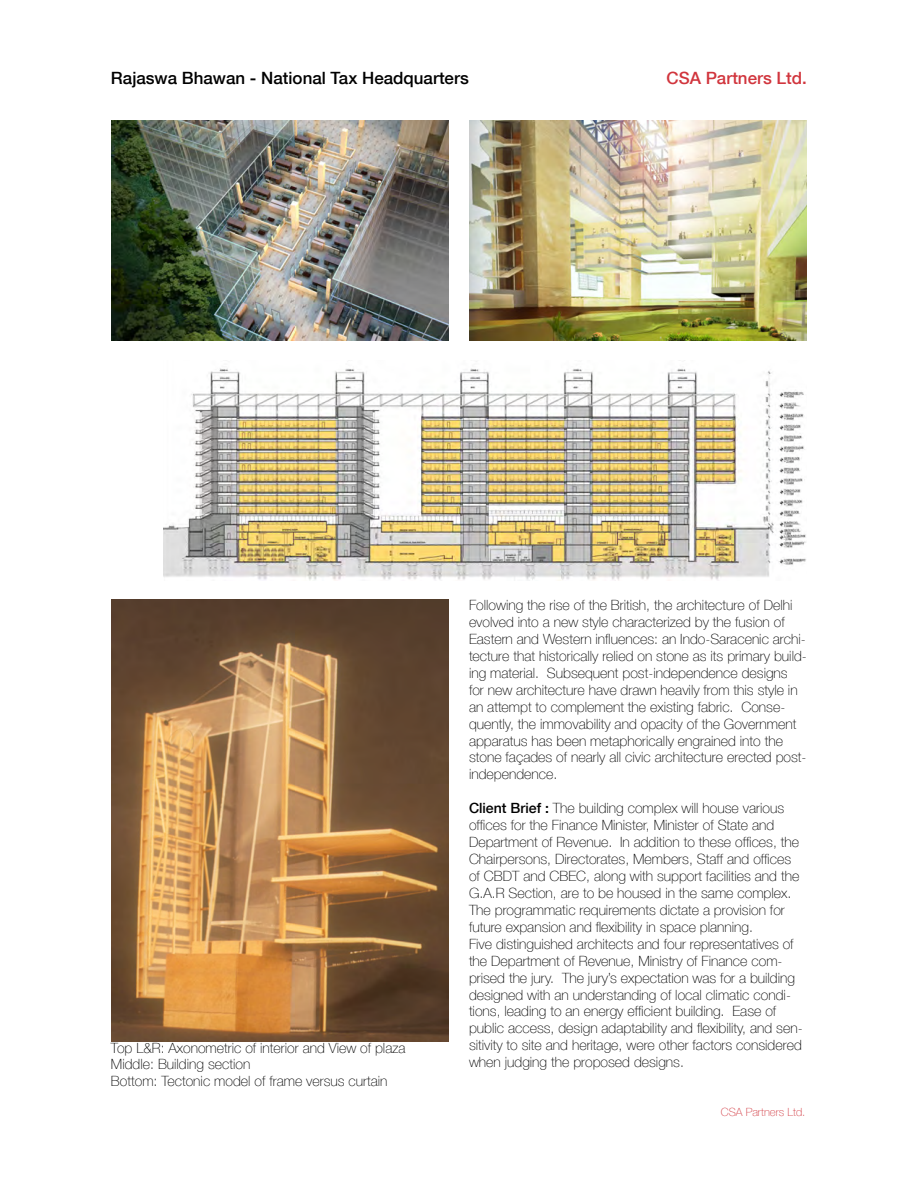
<style>
.page{position:relative;width:918px;height:1188px;background:#fff}
.page>*{position:absolute;margin:0;border:0;box-sizing:border-box;transform-origin:0 0}
.t1{font:500 16.95px "Helvetica Neue LT Com";color:#000}
.t2{font:500 16.95px "Helvetica Neue LT Com";color:#d1353d}
.t3{font:100 14.1px/17px "Helvetica Neue LT Com";color:#000}
.t4{font:100 11.25px "Helvetica Neue LT Com";color:#d1353d}
.s1{font-weight:500}
</style>
<div class="page">
<img style="left:469px;top:120px;width:338px;height:220px">
<img style="left:164px;top:368px;width:642px;height:212px">
<img style="left:111px;top:120px;width:338px;height:220px">
<img style="left:111px;top:600px;width:337px;height:441px">
<p class="t1" style="left:111px;top:72px;width:359px">Rajaswa Bhawan - National Tax Headquarters</p>
<p class="t2" style="left:666px;top:72px;width:142px">CSA Partners Ltd.</p>
<p class="t3" style="left:111px;top:1040px;width:296px">Top L&amp;R: Axonometric of interior and View of plaza<br>Middle: Building section<br>Bottom: Tectonic model of frame versus curtain</p>
<p class="t3" style="left:469px;top:598px;width:339px">Following the rise of the British, the architecture of Delhi evolved into a new style characterized by the fusion of Eastern and Western influences: an Indo-Saracenic archi&shy;tecture that historically relied on stone as its primary build&shy;ing material. Subsequent post-independence designs<br>for new architecture have drawn heavily from this style in an attempt to complement the existing fabric. Conse&shy;quently, the immovability and opacity of the Government apparatus has been metaphorically engrained into the stone façades of nearly all civic architecture erected post&shy;independence.</p>
<p class="t3" style="left:469px;top:801px;width:335px"><span class="s1">Client Brief :</span> The building complex will house various offices for the Finance Minister, Minister of State and Department of Revenue. In addition to these offices, the Chairpersons, Directorates, Members, Staff and offices of CBDT and CBEC, along with support facilities and the G.A.R Section, are to be housed in the same complex.<br>The programmatic requirements dictate a provision for future expansion and flexibility in space planning.<br>Five distinguished architects and four representatives of the Department of Revenue, Ministry of Finance com&shy;prised the jury. The jury’s expectation was for a building designed with an understanding of local climatic condi&shy;tions, leading to an energy efficient building. Ease of public access, design adaptability and flexibility, and sen&shy;sitivity to site and heritage, were other factors considered when judging the proposed designs.</p>
<p class="t4" style="left:721px;top:1107px;width:86px">CSA Partners Ltd.</p>
</div>
